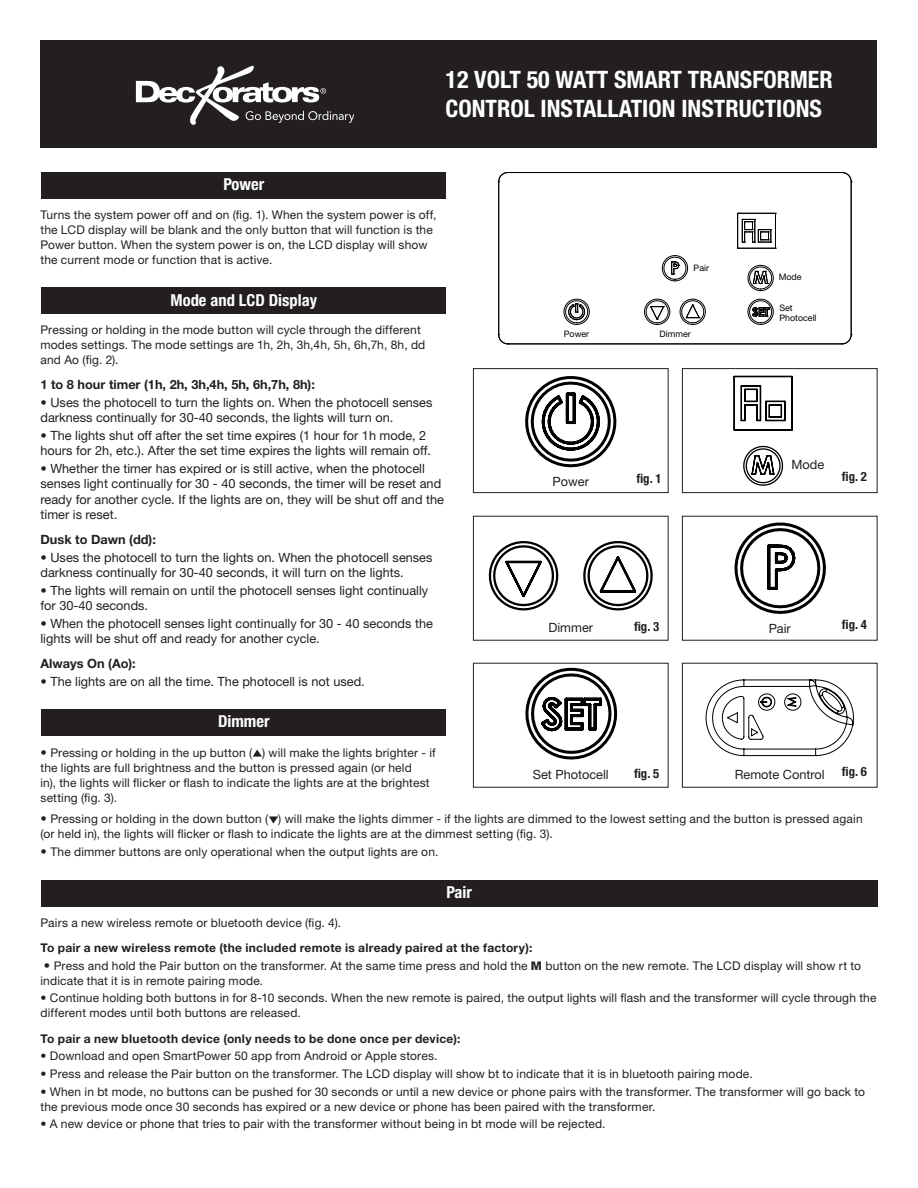
<style>
.page{position:relative;width:918px;height:1188px;background:#fff}
.page>*{position:absolute;margin:0;border:0;box-sizing:border-box;transform-origin:0 0}
.Coverpage_Header{font:700 condensed 24px "Helvetica Neue LT Std";color:#fff}
.t1{font:700 condensed 16.5px "Helvetica Neue LT Std";color:#fff}
.Body_Copy{font:12.75px/15.3px "Helvetica Neue";color:#231f20}
.Body_Copy-2{font:700 12.75px "Helvetica Neue";color:#231f20}
.Figure{font:700 condensed 12.75px "Helvetica Neue LT Std";color:#231f20}
.Body_Copy-3{font:12px/15px "Helvetica Neue LT Std";letter-spacing:.015em;color:#231f20}
.Body_Copy-4{font:700 12px "Helvetica Neue LT Std";letter-spacing:.025em;color:#231f20}
.t2{font:8.85px/10.6px "Helvetica Neue LT Std";color:#000}
.s1{font-family:"Helvetica Neue";font-size:12.75px}
.s2{font-weight:800}
</style>
<div class="page">
<div style="left:682px;top:516px;width:196px;height:125px;border:1px solid #231f20"></div>
<div style="left:473px;top:516px;width:196px;height:125px;border:1px solid #231f20"></div>
<div style="left:682px;top:368px;width:196px;height:125px;border:1px solid #231f20"></div>
<div style="left:40px;top:40px;width:837px;height:108px;background:#231f20"></div>
<div style="left:473px;top:368px;width:196px;height:125px;border:1px solid #231f20"></div>
<div style="left:41px;top:172px;width:405px;height:27px;background:#231f20"></div>
<hr style="left:851px;top:182px;width:1px;height:153px;background:#000">
<hr style="left:508px;top:344px;width:334px;height:1px;background:#000">
<hr style="left:498px;top:182px;width:1px;height:153px;background:#000">
<hr style="left:508px;top:172px;width:334px;height:1px;background:#000">
<hr style="left:737px;top:213px;width:1px;height:35px;background:#000">
<svg style="left:747px;top:265px;width:27px;height:26px"></svg>
<svg style="left:747px;top:299px;width:27px;height:26px"></svg>
<svg style="left:662px;top:255px;width:26px;height:27px"></svg>
<svg style="left:644px;top:299px;width:26px;height:26px"></svg>
<svg style="left:679px;top:299px;width:27px;height:26px"></svg>
<svg style="left:563px;top:299px;width:27px;height:26px"></svg>
<svg style="left:498px;top:334px;width:11px;height:11px"></svg>
<svg style="left:498px;top:172px;width:11px;height:10px"></svg>
<svg style="left:841px;top:334px;width:11px;height:11px"></svg>
<svg style="left:841px;top:172px;width:11px;height:10px"></svg>
<svg style="left:738px;top:213px;width:38px;height:36px"></svg>
<div style="left:682px;top:663px;width:196px;height:125px;border:1px solid #231f20"></div>
<div style="left:473px;top:663px;width:196px;height:125px;border:1px solid #231f20"></div>
<div style="left:41px;top:287px;width:405px;height:27px;background:#231f20"></div>
<div style="left:41px;top:709px;width:405px;height:27px;background:#231f20"></div>
<div style="left:41px;top:880px;width:837px;height:27px;background:#231f20"></div>
<svg style="left:253px;top:750px;width:9px;height:7px"></svg>
<svg style="left:269px;top:816px;width:9px;height:8px"></svg>
<svg style="left:525px;top:376px;width:92px;height:92px"></svg>
<hr style="left:734px;top:376px;width:58px;height:1px;background:#000">
<hr style="left:734px;top:376px;width:1px;height:54px;background:#000">
<hr style="left:734px;top:429px;width:58px;height:2px;background:#000">
<hr style="left:791px;top:376px;width:2px;height:54px;background:#000">
<svg style="left:741px;top:385px;width:45px;height:36px"></svg>
<svg style="left:743px;top:445px;width:41px;height:41px"></svg>
<svg style="left:488px;top:541px;width:165px;height:70px"></svg>
<svg style="left:734px;top:522px;width:92px;height:92px"></svg>
<svg style="left:525px;top:667px;width:93px;height:93px"></svg>
<svg style="left:705px;top:679px;width:149px;height:78px"></svg>
<svg style="left:136px;top:66px;width:218px;height:59px"></svg>
<p class="Coverpage_Header" style="left:446px;top:65px;width:389px">12 VOLT 50 WATT SMART TRANSFORMER</p>
<p class="Coverpage_Header" style="left:446px;top:94px;width:378px">CONTROL INSTALLATION INSTRUCTIONS</p>
<p class="t1" style="left:223px;top:174px;width:42px">Power</p>
<p class="Body_Copy-3" style="left:40px;top:207px;width:397px">Turns the system power off and on (fig. 1). When the system power is off, the LCD display will be blank and the only button that will function is the Power button. When the system power is on, the LCD display will show the current mode or function that is active.</p>
<p class="t2" style="left:694px;top:262px;width:17px">Pair</p>
<p class="t2" style="left:779px;top:271px;width:24px">Mode</p>
<p class="t2" style="left:779px;top:302px;width:39px">Set<br>Photocell</p>
<p class="t1" style="left:171px;top:290px;width:148px">Mode and LCD Display</p>
<p class="Body_Copy-3" style="left:40px;top:322px;width:386px">Pressing or holding in the mode button will cycle through the different modes settings. The mode settings are 1h, 2h, 3h,4h, 5h, 6h,7h, 8h, dd and Ao (fig. 2).</p>
<p class="Body_Copy-2" style="left:40px;top:377px;width:276px">1 to 8 hour timer (1h, 2h, 3h,4h, 5h, 6h,7h, 8h):</p>
<p class="Body_Copy" style="left:40px;top:395px;width:394px">• Uses the photocell to turn the lights on. When the photocell senses darkness continually for 30-40 seconds, the lights will turn on.</p>
<p class="Body_Copy" style="left:40px;top:428px;width:392px">• The lights shut off after the set time expires (1 hour for 1h mode, 2 hours for 2h, etc.). After the set time expires the lights will remain off.</p>
<p class="Body_Copy" style="left:40px;top:461px;width:405px">• Whether the timer has expired or is still active, when the photocell senses light continually for 30 - 40 seconds, the timer will be reset and ready for another cycle. If the lights are on, they will be shut off and the timer is reset.</p>
<p class="Body_Copy-2" style="left:40px;top:532px;width:117px">Dusk to Dawn (dd):</p>
<p class="Body_Copy" style="left:40px;top:550px;width:394px">• Uses the photocell to turn the lights on. When the photocell senses darkness continually for 30-40 seconds, it will turn on the lights.</p>
<p class="Body_Copy" style="left:40px;top:583px;width:389px">• The lights will remain on until the photocell senses light continually for 30-40 seconds.</p>
<p class="Body_Copy" style="left:40px;top:615px;width:394px">• When the photocell senses light continually for 30 - 40 seconds the lights will be shut off and ready for another cycle.</p>
<p class="Body_Copy-2" style="left:40px;top:655px;width:97px">Always On (Ao):</p>
<p class="Body_Copy" style="left:40px;top:673px;width:326px">• The lights are on all the time. The photocell is not used.</p>
<p class="t1" style="left:218px;top:711px;width:53px">Dimmer</p>
<p class="Body_Copy-3" style="left:40px;top:745px;width:397px"><span class="s1">•</span> Pressing or holding in the up button ( ) will make the lights brighter - if the lights are full brightness and the button is pressed again (or held<br>in), the lights will flicker or flash to indicate the lights are at the brightest setting (fig. 3).</p>
<p class="Body_Copy-3" style="left:40px;top:811px;width:824px"><span class="s1">•</span> Pressing or holding in the down button ( ) will make the lights dimmer - if the lights are dimmed to the lowest setting and the button is pressed again (or held in), the lights will flicker or flash to indicate the lights are at the dimmest setting (fig. 3).</p>
<p class="Body_Copy-3" style="left:40px;top:844px;width:399px"><span class="s1">•</span> The dimmer buttons are only operational when the output lights are on.</p>
<p class="t1" style="left:446px;top:882px;width:27px">Pair</p>
<p class="Body_Copy-3" style="left:40px;top:915px;width:302px">Pairs a new wireless remote or bluetooth device (fig. 4).</p>
<p class="Body_Copy-4" style="left:40px;top:940px;width:493px">To pair a new wireless remote (the included remote is already paired at the factory):</p>
<p class="Body_Copy-3" style="left:40px;top:958px;width:822px"><span class="s1">•</span> Press and hold the Pair button on the transformer. At the same time press and hold the <span class="s2">M</span> button on the new remote. The LCD display will show rt to indicate that it is in remote pairing mode.</p>
<p class="Body_Copy-3" style="left:40px;top:990px;width:837px">• Continue holding both buttons in for 8-10 seconds. When the new remote is paired, the output lights will flash and the transformer will cycle through the different modes until both buttons are released.</p>
<p class="Body_Copy-4" style="left:40px;top:1031px;width:422px">To pair a new bluetooth device (only needs to be done once per device):</p>
<p class="Body_Copy-3" style="left:40px;top:1048px;width:399px">• Download and open SmartPower 50 app from Android or Apple stores.</p>
<p class="Body_Copy-3" style="left:40px;top:1066px;width:714px">• Press and release the Pair button on the transformer. The LCD display will show bt to indicate that it is in bluetooth pairing mode.</p>
<p class="Body_Copy-3" style="left:40px;top:1084px;width:826px">• When in bt mode, no buttons can be pushed for 30 seconds or until a new device or phone pairs with the transformer. The transformer will go back to the previous mode once 30 seconds has expired or a new device or phone has been paired with the transformer.</p>
<p class="Body_Copy-3" style="left:40px;top:1116px;width:567px">• A new device or phone that tries to pair with the transformer without being in bt mode will be rejected.</p>
<p class="t2" style="left:564px;top:328px;width:27px">Power</p>
<p class="t2" style="left:660px;top:328px;width:33px">Dimmer</p>
<p class="Body_Copy" style="left:791px;top:457px;width:34px">Mode</p>
<p class="Figure" style="left:636px;top:471px;width:26px">fig. 1</p>
<p class="Figure" style="left:842px;top:469px;width:26px">fig. 2</p>
<p class="Body_Copy" style="left:553px;top:474px;width:38px">Power</p>
<p class="Figure" style="left:634px;top:619px;width:26px">fig. 3</p>
<p class="Figure" style="left:842px;top:617px;width:26px">fig. 4</p>
<p class="Body_Copy" style="left:548px;top:620px;width:46px">Dimmer</p>
<p class="Body_Copy" style="left:769px;top:620px;width:24px">Pair</p>
<p class="Figure" style="left:634px;top:766px;width:26px">fig. 5</p>
<p class="Figure" style="left:842px;top:764px;width:26px">fig. 6</p>
<p class="Body_Copy" style="left:533px;top:766px;width:78px">Set Photocell</p>
<p class="Body_Copy" style="left:735px;top:767px;width:91px">Remote Control</p>
</div>
